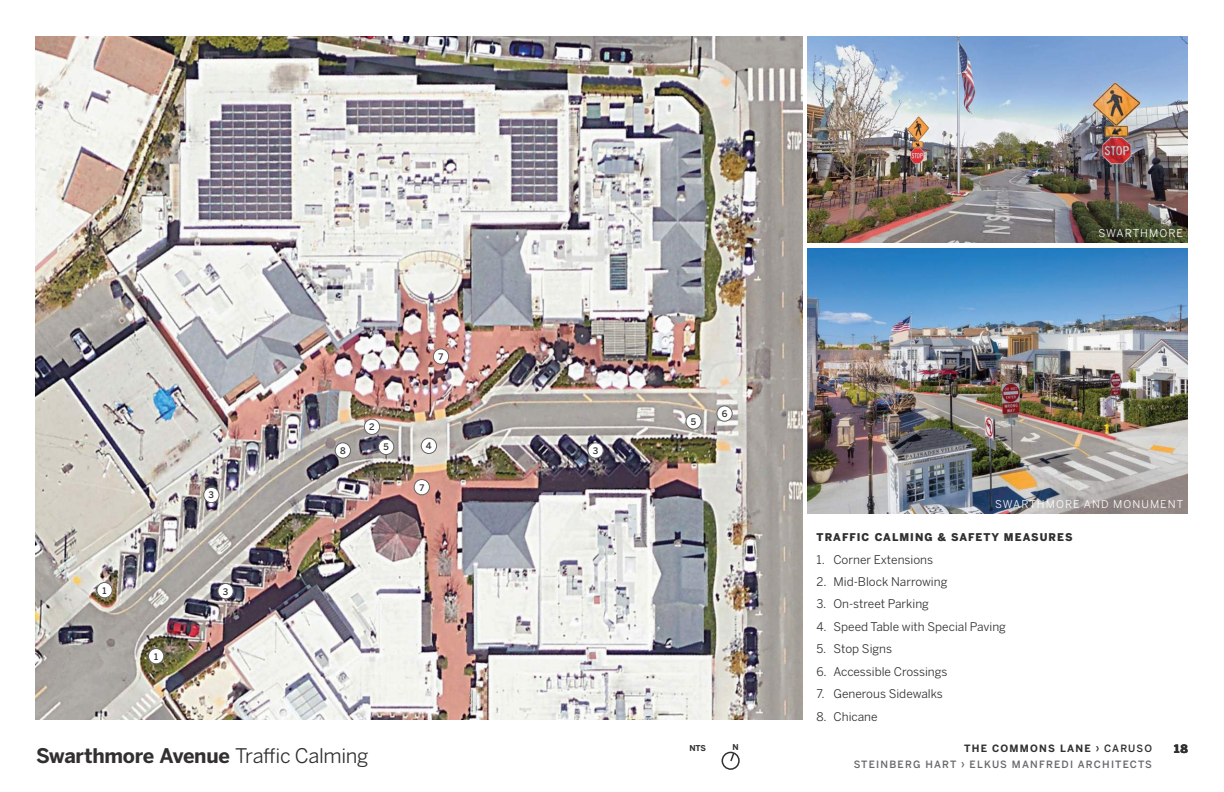
<style>
.page{position:relative;width:1224px;height:792px;background:#fff}
.page>*{position:absolute;margin:0;border:0;box-sizing:border-box;transform-origin:0 0}
.t1{font:700 20px "Benton Sans";letter-spacing:-.015em;color:#312f30}
.t2{font:11.9px "Benton Sans";color:#312f30}
.t3{font:900 11.5px "Benton Sans";color:#312f30}
.t4{font:10.6px "Benton Sans";letter-spacing:.1em;color:#fff}
.t5{font:900 10.6px "Benton Sans";letter-spacing:.1em;color:#312f30}
.t6{font:500 10px "Benton Sans";letter-spacing:.12em;color:#6a676c}
.t7{font:700 10px "Benton Sans";letter-spacing:.12em;color:#312f30}
.t8{font:500 9px "Benton Sans";color:#363736}
.t9{font:700 8px "Benton Sans";color:#312f30}
.s1{font-weight:400}
.s2{font-weight:500}
.s3{color:#69676d}
</style>
<div class="page">
<img style="left:36px;top:36px;width:766px;height:684px">
<div style="left:148px;top:649px;width:16px;height:15px;background:#fff;border-radius:50%"></div>
<div style="left:148px;top:648px;width:16px;height:16px;border:1px solid #646464;border-radius:50%"></div>
<div style="left:97px;top:583px;width:15px;height:15px;background:#fff;border-radius:50%"></div>
<div style="left:97px;top:582px;width:15px;height:16px;border:1px solid #646464;border-radius:50%"></div>
<div style="left:364px;top:419px;width:16px;height:15px;background:#fff;border-radius:50%"></div>
<div style="left:364px;top:419px;width:16px;height:16px;border:1px solid #646464;border-radius:50%"></div>
<div style="left:421px;top:438px;width:16px;height:16px;background:#fff;border-radius:50%"></div>
<div style="left:421px;top:438px;width:16px;height:16px;border:1px solid #646464;border-radius:50%"></div>
<div style="left:379px;top:439px;width:15px;height:16px;background:#fff;border-radius:50%"></div>
<div style="left:378px;top:439px;width:16px;height:16px;border:1px solid #646464;border-radius:50%"></div>
<div style="left:686px;top:414px;width:15px;height:15px;background:#fff;border-radius:50%"></div>
<div style="left:686px;top:414px;width:15px;height:15px;border:1px solid #646464;border-radius:50%"></div>
<div style="left:717px;top:406px;width:15px;height:15px;background:#fff;border-radius:50%"></div>
<div style="left:717px;top:406px;width:15px;height:15px;border:1px solid #646464;border-radius:50%"></div>
<div style="left:433px;top:349px;width:16px;height:15px;background:#fff;border-radius:50%"></div>
<div style="left:433px;top:349px;width:16px;height:15px;border:1px solid #646464;border-radius:50%"></div>
<div style="left:414px;top:480px;width:15px;height:15px;background:#fff;border-radius:50%"></div>
<div style="left:414px;top:479px;width:16px;height:16px;border:1px solid #646464;border-radius:50%"></div>
<div style="left:204px;top:487px;width:15px;height:16px;background:#fff;border-radius:50%"></div>
<div style="left:204px;top:487px;width:15px;height:16px;border:1px solid #646464;border-radius:50%"></div>
<div style="left:218px;top:584px;width:15px;height:15px;background:#fff;border-radius:50%"></div>
<div style="left:218px;top:583px;width:15px;height:16px;border:1px solid #646464;border-radius:50%"></div>
<div style="left:588px;top:443px;width:15px;height:15px;background:#fff;border-radius:50%"></div>
<div style="left:588px;top:443px;width:15px;height:15px;border:1px solid #646464;border-radius:50%"></div>
<div style="left:335px;top:443px;width:16px;height:15px;background:#fff;border-radius:50%"></div>
<div style="left:335px;top:443px;width:16px;height:15px;border:1px solid #646464;border-radius:50%"></div>
<div style="left:721px;top:751px;width:19px;height:19px;border:2px solid #312f30;border-radius:50%"></div>
<svg style="left:729px;top:751px;width:7px;height:11px"></svg>
<img style="left:808px;top:248px;width:380px;height:265px">
<img style="left:808px;top:36px;width:380px;height:207px">
<p class="t8" style="left:369px;top:421px;width:7px">2</p>
<p class="t8" style="left:439px;top:351px;width:6px">7</p>
<p class="t8" style="left:103px;top:585px;width:6px">1</p>
<p class="t8" style="left:154px;top:651px;width:6px">1</p>
<p class="t8" style="left:209px;top:490px;width:7px">3</p>
<p class="t8" style="left:223px;top:586px;width:7px">3</p>
<p class="t8" style="left:383px;top:441px;width:7px">5</p>
<p class="t8" style="left:426px;top:440px;width:7px">4</p>
<p class="t8" style="left:340px;top:445px;width:7px">8</p>
<p class="t8" style="left:593px;top:445px;width:7px">3</p>
<p class="t8" style="left:419px;top:482px;width:6px">7</p>
<h1 class="t1" style="left:36px;top:743px;width:334px">Swarthmore Avenue <span class="s1">Traffic Calming</span></h1>
<p class="t8" style="left:691px;top:416px;width:7px">5</p>
<p class="t8" style="left:722px;top:408px;width:7px">6</p>
<p class="t9" style="left:689px;top:743px;width:18px">NTS</p>
<p class="t9" style="left:732px;top:742px;width:8px">N</p>
<p class="t4" style="left:1098px;top:226px;width:86px">SWARTHMORE</p>
<p class="t4" style="left:995px;top:498px;width:190px">SWARTHMORE AND MONUMENT</p>
<p class="t5" style="left:817px;top:530px;width:258px">TRAFFIC CALMING &amp; SAFETY MEASURES</p>
<p class="t2" style="left:817px;top:552px;width:118px">1. Corner Extensions</p>
<p class="t2" style="left:817px;top:575px;width:132px">2. Mid-Block Narrowing</p>
<p class="t2" style="left:817px;top:597px;width:114px">3. On-street Parking</p>
<p class="t2" style="left:817px;top:619px;width:191px">4. Speed Table with Special Paving</p>
<p class="t2" style="left:817px;top:642px;width:77px">5. Stop Signs</p>
<p class="t2" style="left:817px;top:664px;width:132px">6. Accessible Crossings</p>
<p class="t2" style="left:817px;top:687px;width:128px">7. Generous Sidewalks</p>
<p class="t2" style="left:817px;top:709px;width:62px">8. Chicane</p>
<p class="t7" style="left:964px;top:742px;width:189px">THE COMMONS LANE <span class="s2">› CARUSO</span></p>
<p class="t3" style="left:1174px;top:741px;width:15px">18</p>
<p class="t6" style="left:854px;top:758px;width:300px">STEINBERG HART › ELKUS MANFREDI AR<span class="s3">CHITECTS</span></p>
</div>
